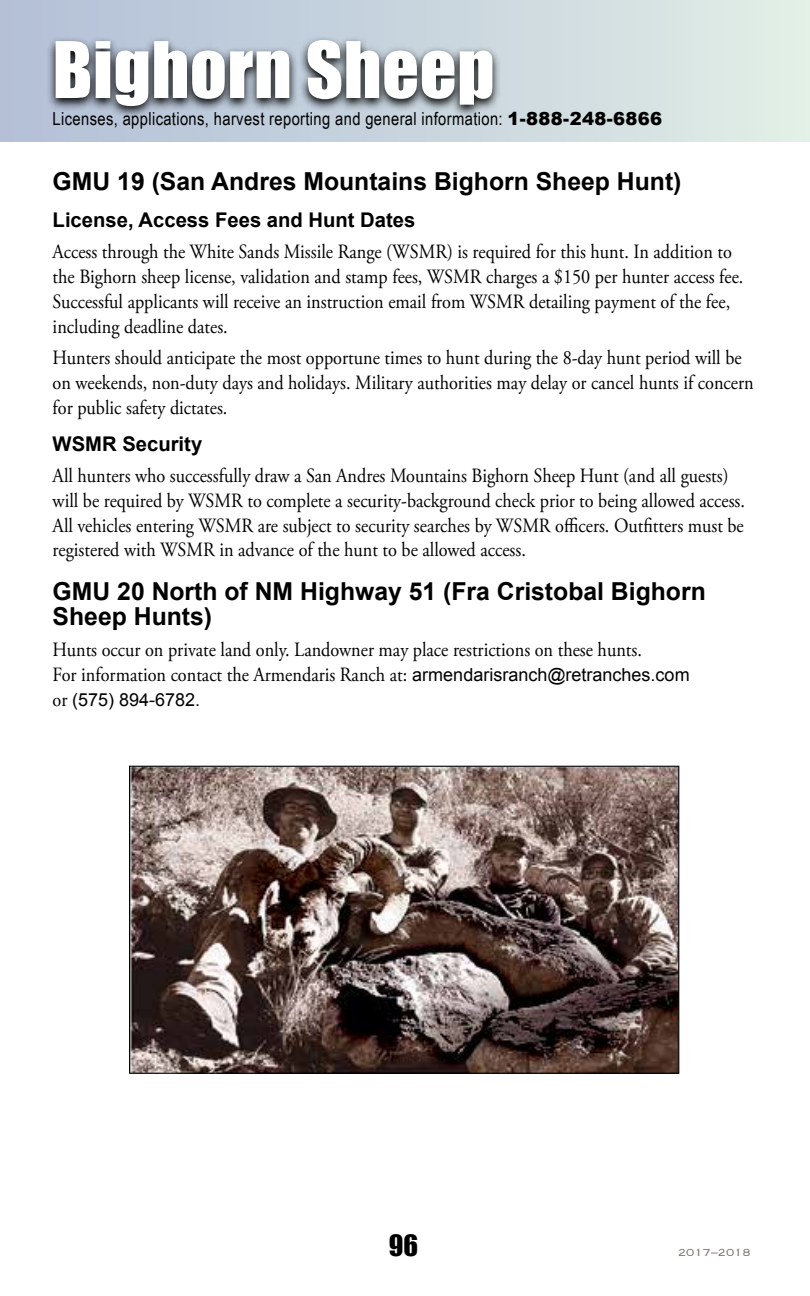
<style>
.page{position:relative;width:810px;height:1296px;background:#fff}
.page>*{position:absolute;margin:0;border:0;box-sizing:border-box;transform-origin:0 0}
.t1{font:72px "Impact";letter-spacing:.01em;color:#fff}
.t2{font:27px "Impact";color:#000}
.t3{font:700 24.75px/24.8px "Arial";color:#000}
.t4{font:20.25px/24.8px "Adobe Garamond Pro";color:#000;scale:.9 1}
.t5{font:700 20.25px "Arial";color:#000}
.t6{font:18px "Arial Narrow";letter-spacing:.02em;color:#000}
.t7{font:18px "Arial";color:#000}
.t8{font:300 13.5px "Copperplate";color:#7c756f}
.s1{font-family:"Arial";font-weight:900}
.s2{font-family:"Arial";font-size:18px}
.s3{font-family:"Adobe Garamond Pro";font-size:20.25px}
</style>
<div class="page">
<div style="left:0;top:0;width:810px;height:142px;background:linear-gradient(to right,#b2bed7,#e0ede6)"></div>
<svg style="left:46px;top:36px;width:456px;height:82px;background:#6d747c"></svg>
<img style="left:131px;top:768px;width:546px;height:304px">
<div style="left:129px;top:766px;width:550px;height:308px;border:1px solid #000"></div>
<h1 class="t1" style="left:53px;top:14px;width:443px">Bighorn Sheep</h1>
<p class="t6" style="left:53px;top:106px;width:611px">Licenses, applications, harvest reporting and general information: <span class="s1">1-888-248-6866</span></p>
<p class="t3" style="left:53px;top:169px;width:630px">GMU 19 (San Andres Mountains Bighorn Sheep Hunt)</p>
<p class="t5" style="left:53px;top:206px;width:364px">License, Access Fees and Hunt Dates</p>
<p class="t4" style="left:53px;top:240px;width:769px">Access through the White Sands Missile Range (WSMR) is required for this hunt. In addition to the Bighorn sheep license, validation and stamp fees, WSMR charges a $150 per hunter access fee.<br>Successful applicants will receive an instruction email from WSMR detailing payment of the fee, including deadline dates.</p>
<p class="t4" style="left:53px;top:346px;width:780px">Hunters should anticipate the most opportune times to hunt during the 8-day hunt period will be on weekends, non-duty days and holidays. Military authorities may delay or cancel hunts if concern for public safety dictates.</p>
<p class="t5" style="left:53px;top:430px;width:151px">WSMR Security</p>
<p class="t4" style="left:53px;top:464px;width:771px">All hunters who successfully draw a San Andres Mountains Bighorn Sheep Hunt (and all guests) will be required by WSMR to complete a security-background check prior to being allowed access.<br>All vehicles entering WSMR are subject to security searches by WSMR officers. Outfitters must be registered with WSMR in advance of the hunt to be allowed access.</p>
<p class="t3" style="left:53px;top:579px;width:655px">GMU 20 North of NM Highway 51 (Fra Cristobal Bighorn<br>Sheep Hunts)</p>
<p class="t4" style="left:53px;top:638px;width:709px">Hunts occur on private land only. Landowner may place restrictions on these hunts.<br>For information contact the Armendaris Ranch at: <span class="s2">armendarisranch@retranches. com</span></p>
<p class="t7" style="left:53px;top:687px;width:146px"><span class="s3">or</span> (575) 894-6782.</p>
<h2 class="t2" style="left:389px;top:1224px;width:31px">96</h2>
<p class="t8" style="left:678px;top:1243px;width:74px">2017–2018</p>
</div>
